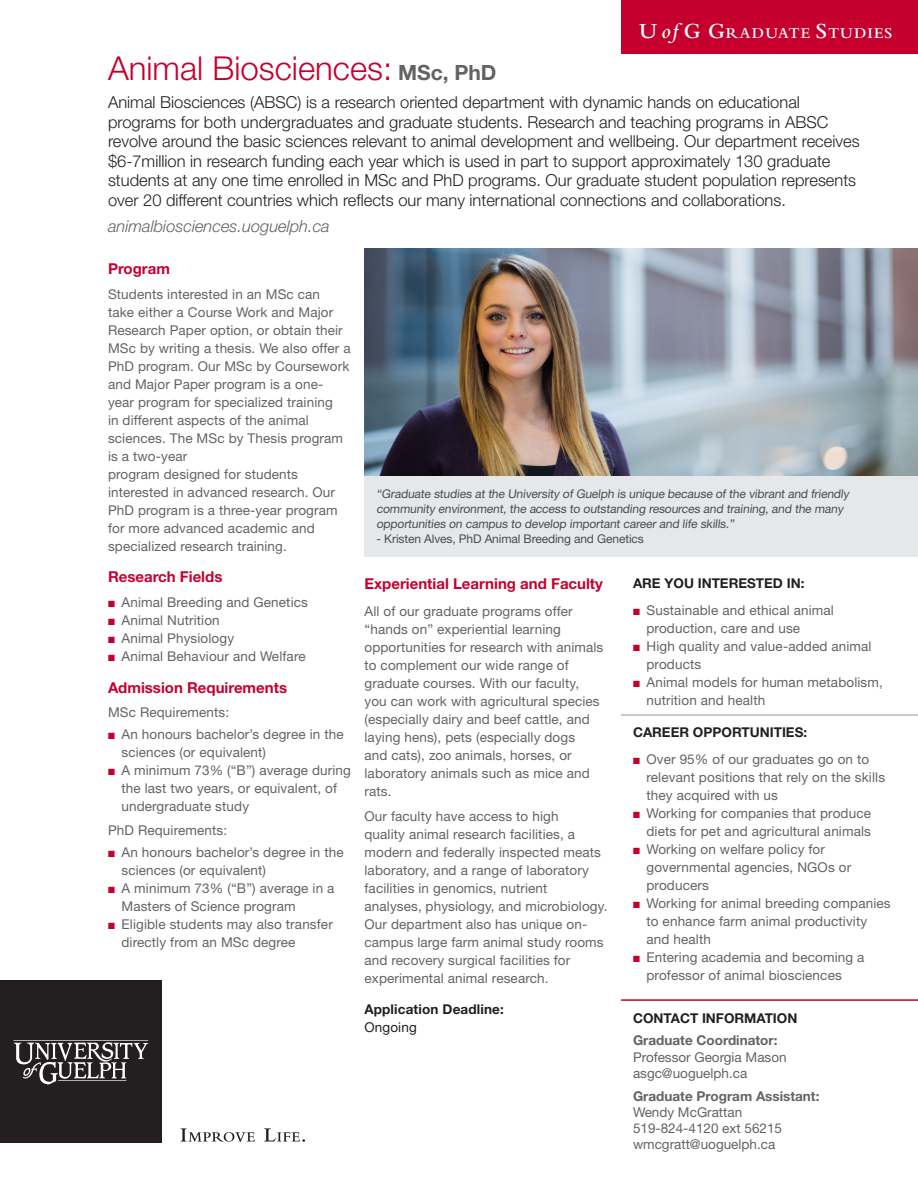
<style>
.page{position:relative;width:918px;height:1188px;background:#fff}
.page>*{position:absolute;margin:0;border:0;box-sizing:border-box;transform-origin:0 0}
.t1{font:300 33px "Helvetica Neue";color:#c5002e}
.Introduction__9pt_af{font:300 16.5px/19.5px "Helvetica Neue";color:#231f20}
.t2{font:italic 300 16.5px "Helvetica Neue";color:#636366}
.t3{font:600 15.75px "Bembo";letter-spacing:.07em;color:#fff}
.Subhead_1__6pt_after{font:700 15px "Helvetica Neue";color:#c5002e}
.t4{font:13.5px/18px "Helvetica Neue";letter-spacing:.01em;color:#636366}
.Subhead_1__6pt_after-2{font:700 13.5px "Helvetica Neue";color:#231f20}
.t5{font:700 13.5px "Helvetica Neue";color:#636366}
.t6{font:13.5px "Helvetica Neue";letter-spacing:.01em;color:#231f20}
.t7{font:12px/15px "Helvetica Neue";letter-spacing:-.01em;color:#4b4c4d}
.s1{font-weight:700;font-size:21px;color:#636366}
.s2{font-size:22.5px}
.s3{font-style:italic;font-size:22.5px}
.s4{color:#c5002e}
</style>
<div class="page">
<div style="left:0;top:980px;width:162px;height:163px;background:#231f20"></div>
<svg style="left:13px;top:1040px;width:135px;height:44px"></svg>
<svg style="left:181px;top:1128px;width:74px;height:14px"></svg>
<svg style="left:264px;top:1128px;width:41px;height:14px"></svg>
<div style="left:621px;top:0;width:297px;height:54px;background:#c5002e"></div>
<img style="left:364px;top:248px;width:554px;height:228px">
<hr style="left:621px;top:999px;width:297px;height:2px;background:#c5002e">
<hr style="left:621px;top:715px;width:297px;height:1px;background:#939598">
<div style="left:364px;top:476px;width:554px;height:81px;background:#e6e7e9"></div>
<p class="t1" style="left:108px;top:48px;width:390px">Animal Biosciences: <span class="s1">MSc, PhD</span></p>
<p class="t3" style="left:639px;top:24px;width:253px"><span class="s2">U</span> <span class="s3">of</span> <span class="s2">G G</span>RADUATE <span class="s2">S</span>TUDIES</p>
<p class="Introduction__9pt_af" style="left:108px;top:92px;width:753px">Animal Biosciences (ABSC) is a research oriented department with dynamic hands on educational programs for both undergraduates and graduate students. Research and teaching programs in ABSC revolve around the basic sciences relevant to animal development and wellbeing. Our department receives $6-7million in research funding each year which is used in part to support approximately 130 graduate students at any one time enrolled in MSc and PhD programs. Our graduate student population represents over 20 different countries which reflects our many international connections and collaborations.</p>
<p class="t2" style="left:108px;top:216px;width:223px">animalbiosciences.uoguelph.ca</p>
<p class="Subhead_1__6pt_after" style="left:108px;top:259px;width:63px">Program</p>
<p class="t4" style="left:108px;top:285px;width:244px">Students interested in an MSc can<br>take either a Course Work and Major Research Paper option, or obtain their MSc by writing a thesis. We also offer a PhD program. Our MSc by Coursework and Major Paper program is a one&shy;year program for specialized training<br>in different aspects of the animal sciences. The MSc by Thesis program is a two-year<br>program designed for students interested in advanced research. Our PhD program is a three-year program for more advanced academic and specialized research training.</p>
<p class="Subhead_1__6pt_after" style="left:108px;top:568px;width:116px">Research Fields</p>
<p class="t4" style="left:108px;top:593px;width:201px"><span class="s4">■</span> Animal Breeding and Genetics</p>
<p class="t4" style="left:108px;top:611px;width:113px"><span class="s4">■</span> Animal Nutrition</p>
<p class="t4" style="left:108px;top:629px;width:128px"><span class="s4">■</span> Animal Physiology</p>
<p class="t4" style="left:108px;top:647px;width:199px"><span class="s4">■</span> Animal Behaviour and Welfare</p>
<p class="Subhead_1__6pt_after" style="left:108px;top:678px;width:181px">Admission Requirements</p>
<p class="t4" style="left:108px;top:703px;width:123px">MSc Requirements:</p>
<p class="t4" style="left:122px;top:725px;width:224px;text-indent:-14px"><span class="s4">■</span> An honours bachelor’s degree in the sciences (or equivalent)</p>
<p class="t4" style="left:122px;top:761px;width:231px;text-indent:-14px"><span class="s4">■</span> A minimum 73% (“B”) average during the last two years, or equivalent, of undergraduate study</p>
<p class="t4" style="left:108px;top:821px;width:121px">PhD Requirements:</p>
<p class="t4" style="left:122px;top:843px;width:224px;text-indent:-14px"><span class="s4">■</span> An honours bachelor’s degree in the sciences (or equivalent)</p>
<p class="t4" style="left:122px;top:879px;width:215px;text-indent:-14px"><span class="s4">■</span> A minimum 73% (“B”) average in a<br>Masters of Science program</p>
<p class="t4" style="left:122px;top:915px;width:213px;text-indent:-14px"><span class="s4">■</span> Eligible students may also transfer directly from an MSc degree</p>
<p class="t7" style="left:376px;top:486px;width:474px">“Graduate studies at the University of Guelph is unique because of the vibrant and friendly community environment, the access to outstanding resources and training, and the many opportunities on campus to develop important career and life skills.”</p>
<p class="t7" style="left:376px;top:531px;width:269px">- Kristen Alves, PhD Animal Breeding and Genetics</p>
<p class="Subhead_1__6pt_after-2" style="left:633px;top:575px;width:173px">ARE YOU INTERESTED IN:</p>
<p class="t4" style="left:646px;top:601px;width:189px;text-indent:-14px"><span class="s4">■</span> Sustainable and ethical animal production, care and use</p>
<p class="t4" style="left:646px;top:637px;width:227px;text-indent:-14px"><span class="s4">■</span> High quality and value-added animal products</p>
<p class="t4" style="left:646px;top:673px;width:238px;text-indent:-14px"><span class="s4">■</span> Animal models for human metabolism, nutrition and health</p>
<p class="Subhead_1__6pt_after-2" style="left:633px;top:723px;width:176px">CAREER OPPORTUNITIES:</p>
<p class="t4" style="left:646px;top:750px;width:240px;text-indent:-14px"><span class="s4">■</span> Over 95% of our graduates go on to relevant positions that rely on the skills they acquired with us</p>
<p class="t4" style="left:633px;top:804px;width:240px;text-align:right"><span class="s4">■</span> Working for companies that produce diets for pet and agricultural animals</p>
<p class="t4" style="left:646px;top:840px;width:206px;text-indent:-14px"><span class="s4">■</span> Working on welfare policy for governmental agencies, NGOs or producers</p>
<p class="t4" style="left:646px;top:894px;width:246px;text-indent:-14px"><span class="s4">■</span> Working for animal breeding companies to enhance farm animal productivity and health</p>
<p class="t4" style="left:646px;top:948px;width:220px;text-indent:-14px"><span class="s4">■</span> Entering academia and becoming a professor of animal biosciences</p>
<p class="Subhead_1__6pt_after" style="left:364px;top:575px;width:240px">Experiential Learning and Faculty</p>
<p class="t4" style="left:364px;top:602px;width:240px">All of our graduate programs offer “hands on” experiential learning opportunities for research with animals to complement our wide range of graduate courses. With our faculty, you can work with agricultural species (especially dairy and beef cattle, and laying hens), pets (especially dogs<br>and cats), zoo animals, horses, or laboratory animals such as mice and rats.</p>
<p class="t4" style="left:364px;top:807px;width:244px">Our faculty have access to high<br>quality animal research facilities, a modern and federally inspected meats laboratory, and a range of laboratory facilities in genomics, nutrient analyses, physiology, and microbiology.<br>Our department also has unique on&shy;campus large farm animal study rooms and recovery surgical facilities for experimental animal research.</p>
<p class="Subhead_1__6pt_after-2" style="left:364px;top:1001px;width:141px">Application Deadline:</p>
<p class="t6" style="left:364px;top:1019px;width:54px">Ongoing</p>
<p class="Subhead_1__6pt_after-2" style="left:633px;top:1009px;width:166px">CONTACT INFORMATION</p>
<p class="t5" style="left:633px;top:1032px;width:146px">Graduate Coordinator:</p>
<p class="t4" style="left:633px;top:1048px;width:155px">Professor Georgia Mason</p>
<p class="t4" style="left:633px;top:1064px;width:116px">asgc@uoguelph.ca</p>
<p class="t5" style="left:633px;top:1088px;width:188px">Graduate Program Assistant:</p>
<p class="t4" style="left:633px;top:1103px;width:111px">Wendy McGrattan</p>
<p class="t4" style="left:633px;top:1119px;width:151px">519-824-4120 ext 56215</p>
<p class="t4" style="left:633px;top:1135px;width:144px">wmcgratt@uoguelph.ca</p>
</div>
